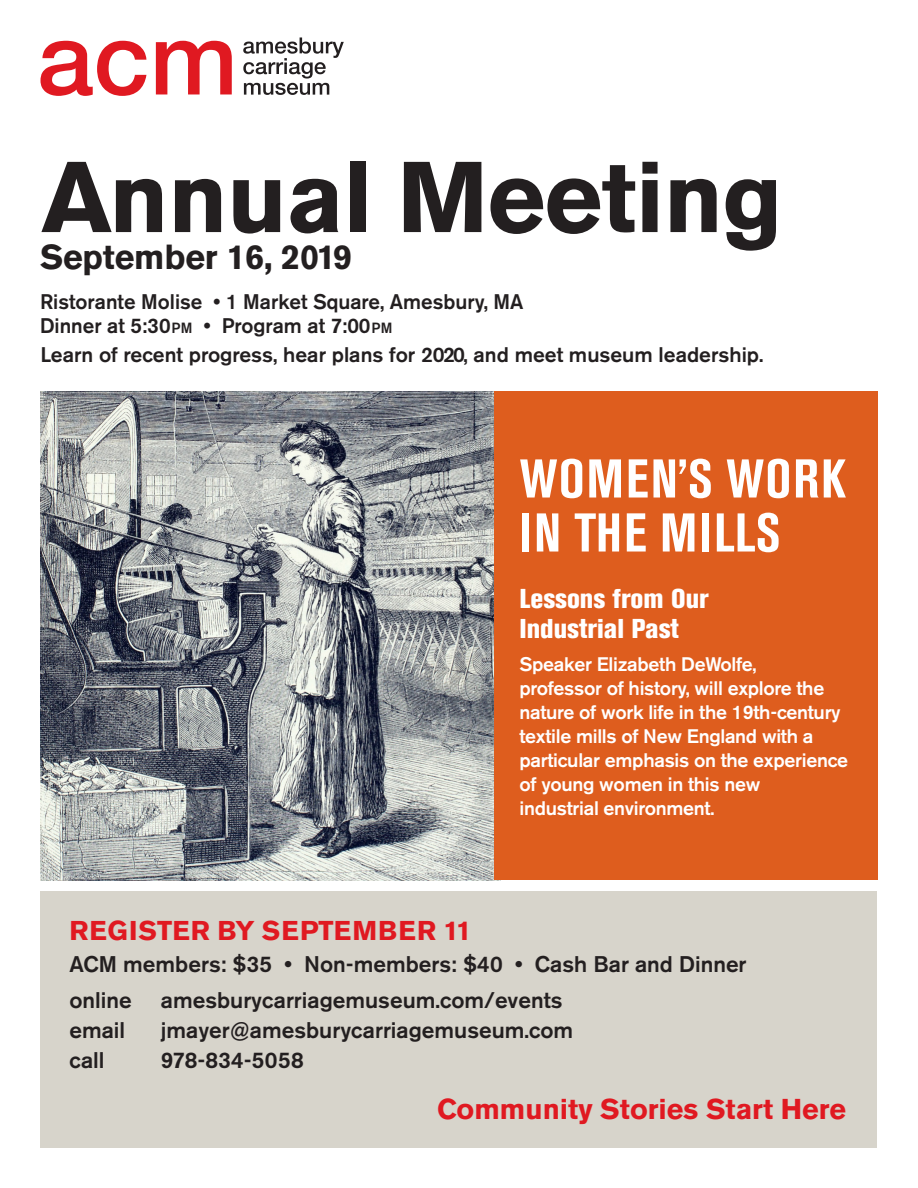
<style>
.page{position:relative;width:918px;height:1188px;background:#fff}
.page>*{position:absolute;margin:0;border:0;box-sizing:border-box;transform-origin:0 0}
.t1{font:700 99.45px "Akzidenz Grotesk BE";letter-spacing:-.01em;color:#231f20}
.t2{font:700 condensed 54px "Akzidenz Grotesk BE";letter-spacing:.035em;color:#fff}
.t3{font:700 34.5px "Akzidenz Grotesk BE";letter-spacing:-.005em;color:#231f20}
.t4{font:700 28.5px "Akzidenz Grotesk BE";color:#e01921}
.t5{font:800 condensed 27px/30px "Akzidenz Grotesk BE";color:#fff}
.t6{font:700 27px "Akzidenz Grotesk BE";letter-spacing:.04em;color:#e01921}
.t7{font:500 22.5px "Akzidenz Grotesk BE";color:#231f20}
.t8{font:500 22.5px "Akzidenz Grotesk BE";letter-spacing:.02em;color:#231f20}
.t9{font:500 21px "Akzidenz Grotesk BE";color:#231f20}
.t10{font:500 19.5px/24px "Akzidenz Grotesk BE";letter-spacing:-.015em;color:#fff}
.s1{font-size:14.7px}
</style>
<div class="page">
<div style="left:40px;top:891px;width:838px;height:257px;background:#d7d4cb"></div>
<svg style="left:243px;top:37px;width:101px;height:58px"></svg>
<svg style="left:41px;top:41px;width:105px;height:55px"></svg>
<svg style="left:156px;top:41px;width:76px;height:53px"></svg>
<img style="left:40px;top:392px;width:454px;height:488px">
<div style="left:494px;top:392px;width:384px;height:488px;background:#de5d1e"></div>
<p class="t1" style="left:42px;top:140px;width:743px">Annual Meeting</p>
<p class="t3" style="left:40px;top:237px;width:314px">September 16, 2019</p>
<p class="t9" style="left:40px;top:289px;width:485px">Ristorante Molise • 1 Market Square, Amesbury, MA</p>
<p class="t9" style="left:40px;top:313px;width:354px">Dinner at 5:30<span class="s1">pm</span> • Program at 7:00<span class="s1">pm</span></p>
<p class="t9" style="left:40px;top:342px;width:725px">Learn of recent progress, hear plans for 2020, and meet museum leadership.</p>
<p class="t2" style="left:519px;top:448px;width:328px">WOMEN’S WORK</p>
<p class="t2" style="left:519px;top:502px;width:262px">IN THE MILLS</p>
<p class="t5" style="left:519px;top:584px;width:191px">Lessons from Our<br>Industrial Past</p>
<p class="t10" style="left:519px;top:652px;width:330px">Speaker Elizabeth DeWolfe,<br>professor of history, will explore the nature of work life in the 19th-century textile mills of New England with a particular emphasis on the experience of young women in this new<br>industrial environment.</p>
<p class="t6" style="left:69px;top:915px;width:403px">REGISTER BY SEPTEMBER 11</p>
<p class="t7" style="left:69px;top:951px;width:679px">ACM members: $35 • Non-members: $40 • Cash Bar and Dinner</p>
<p class="t7" style="left:69px;top:987px;width:64px">online</p>
<p class="t7" style="left:161px;top:987px;width:403px">amesburycarriagemuseum.com/events</p>
<p class="t7" style="left:69px;top:1016px;width:57px">email</p>
<p class="t7" style="left:161px;top:1016px;width:414px">jmayer@amesburycarriagemuseum.com</p>
<p class="t7" style="left:69px;top:1046px;width:37px">call</p>
<p class="t8" style="left:161px;top:1046px;width:144px">978-834-5058</p>
<p class="t4" style="left:437px;top:1092px;width:411px">Community Stories Start Here</p>
</div>
